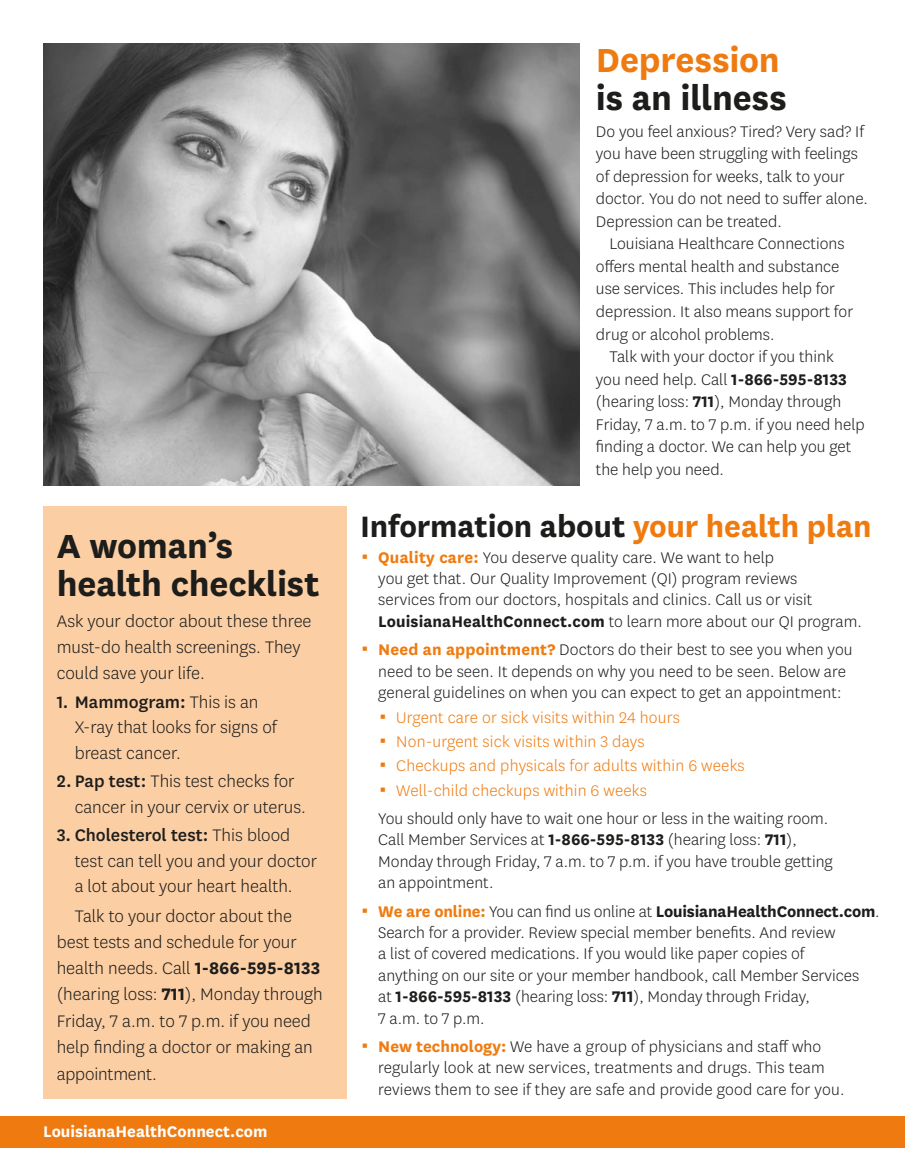
<style>
.page{position:relative;width:905px;height:1175px;background:#fff}
.page>*{position:absolute;margin:0;border:0;box-sizing:border-box;transform-origin:0 0}
.t1{font:700 39px/37.5px "Centene Sans";letter-spacing:-.005em;color:#1d1d1b}
.t2{font:700 39px "Centene Sans";letter-spacing:-.005em;color:#ef7b10}
.t3{font:700 34.5px "Centene Sans";letter-spacing:-.005em;color:#1d1d1b}
.t4{font:300 19.5px/26.4px "Centene Sans";color:#1d1d1b}
.t5{font:300 18px/21.5px "Centene Sans";color:#1d1d1b}
.t6{font:300 18px/24.5px "Centene Sans";letter-spacing:.01em;color:#ef7b10}
.t7{font:700 18px "Centene Sans";color:#fff}
.s1{font-weight:500}
.s2{font-weight:700}
.s3{color:#ef7b10}
.s4{font-weight:700;color:#ef7b10}
</style>
<div class="page">
<div style="left:0;top:1116px;width:905px;height:31px;background:#ef7b10"></div>
<div style="left:43px;top:507px;width:304px;height:592px;background:#fbcea4"></div>
<img style="left:43px;top:43px;width:536px;height:442px">
<h1 class="t1" style="left:57px;top:525px;width:264px">A woman’s health checklist</h1>
<p class="t4" style="left:57px;top:607px;width:256px">Ask your doctor about these three must-do health screenings. They could save your life.</p>
<p class="t4" style="left:75px;top:688px;width:204px;line-height:25.5px;text-indent:-18px"><span class="s1">1. Mammogram:</span> This is an<br>X-ray that looks for signs of breast cancer.</p>
<p class="t4" style="left:75px;top:768px;width:233px;line-height:25.5px;text-indent:-18px"><span class="s1">2. Pap test:</span> This test checks for cancer in your cervix or uterus.</p>
<p class="t4" style="left:75px;top:822px;width:244px;line-height:25.5px;text-indent:-18px"><span class="s1">3. Cholesterol test:</span> This blood test can tell you and your doctor a lot about your heart health.</p>
<p class="t4" style="left:57px;top:902px;width:267px;text-indent:18px">Talk to your doctor about the best tests and schedule for your health needs. Call <span class="s2">1-866-595-8133 </span>(hearing loss: <span class="s2">711</span>), Monday through<br>Friday, 7 a.m. to 7 p.m. if you need help finding a doctor or making an appointment.</p>
<p class="t7" style="left:43px;top:1119px;width:226px">LouisianaHealthConnect.com</p>
<h1 class="t2" style="left:596px;top:33px;width:185px">Depression</h1>
<h1 class="t1" style="left:596px;top:76px;width:192px">is an illness</h1>
<p class="t5" style="left:596px;top:120px;width:273px;line-height:22.5px">Do you feel anxious? Tired? Very sad? If you have been struggling with feelings of depression for weeks, talk to your doctor. You do not need to suffer alone.<br>Depression can be treated.</p>
<p class="t5" style="left:596px;top:232px;width:259px;line-height:22.5px;text-indent:14px">Louisiana Healthcare Connections offers mental health and substance use services. This includes help for depression. It also means support for drug or alcohol problems.</p>
<p class="t5" style="left:596px;top:345px;width:270px;line-height:22.5px;text-indent:14px">Talk with your doctor if you think<br>you need help. Call <span class="s2">1-866-595-8133 </span>(hearing loss: <span class="s2">711</span>), Monday through<br>Friday, 7 a.m. to 7 p.m. if you need help finding a doctor. We can help you get the help you need.</p>
<h2 class="t3" style="left:360px;top:502px;width:513px">Information about <span class="s3">your health plan</span></h2>
<p class="t5" style="left:378px;top:546px;width:485px"><span class="s4">Quality care:</span> You deserve quality care. We want to help<br>you get that. Our Quality Improvement (QI) program reviews<br>services from our doctors, hospitals and clinics. Call us or visit <span class="s2">LouisianaHealthConnect.com</span> to learn more about our QI program.</p>
<p class="t5" style="left:378px;top:638px;width:476px"><span class="s4">Need an appointment?</span> Doctors do their best to see you when you need to be seen. It depends on why you need to be seen. Below are general guidelines on when you can expect to get an appointment:</p>
<p class="t6" style="left:396px;top:704px;width:350px">Urgent care or sick visits within 24 hours Non-urgent sick visits within 3 days<br>Checkups and physicals for adults within 6 weeks Well-child checkups within 6 weeks</p>
<p class="t5" style="left:378px;top:807px;width:456px">You should only have to wait one hour or less in the waiting room.<br>Call Member Services at <span class="s2">1-866-595-8133</span> (hearing loss: <span class="s2">711</span>), Monday through Friday, 7 a.m. to 7 p.m. if you have trouble getting an appointment.</p>
<p class="t5" style="left:378px;top:899px;width:503px"><span class="s4">We are online:</span> You can find us online at <span class="s2">LouisianaHealthConnect.com</span>.<br>Search for a provider. Review special member benefits. And review<br>a list of covered medications. If you would like paper copies of<br>anything on our site or your member handbook, call Member Services<br>at <span class="s2">1-866-595-8133</span> (hearing loss: <span class="s2">711</span>), Monday through Friday,<br>7 a.m. to 7 p.m.</p>
<p class="t5" style="left:378px;top:1035px;width:468px"><span class="s4">New technology:</span> We have a group of physicians and staff who regularly look at new services, treatments and drugs. This team reviews them to see if they are safe and provide good care for you.</p>
</div>
